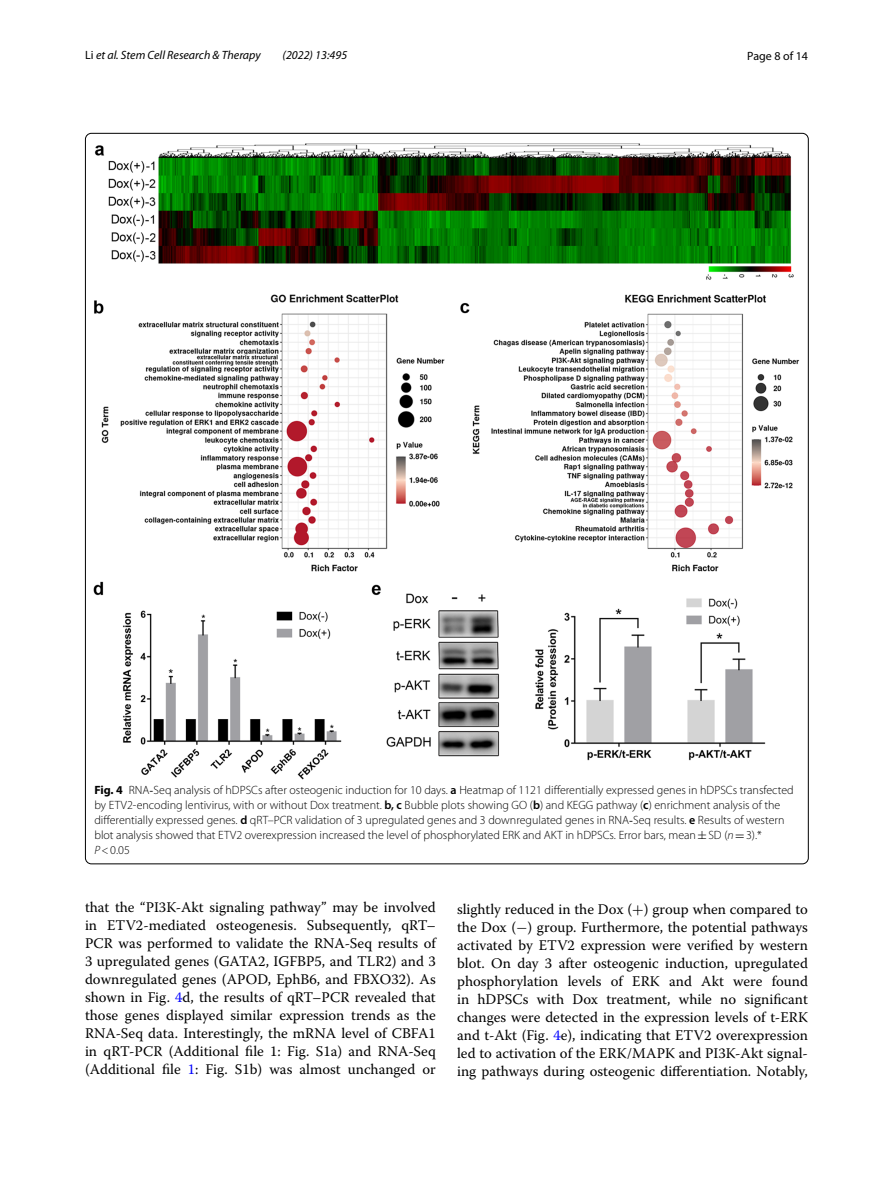
<style>
.page{position:relative;width:893px;height:1187px;background:#fff}
.page>*{position:absolute;margin:0;border:0;box-sizing:border-box;transform-origin:0 0}
.t1{font:14.7px/18px "Warnock Pro";color:#000;text-align:justify}
.t2{font:300 12px/15px "Myriad Pro";color:#000}
.t3{font:italic 12px "Myriad Pro";color:#000}
.t4{font:12px "Myriad Pro";color:#000}
.s1{font-style:normal}
.s2{font-weight:700}
.s3{font-family:"STIX Math";font-weight:400}
.s4{font-weight:600}
.s5{font-family:"MTSY";font-weight:400}
.s6{font-style:italic}
.s7{color:#00f}
.s8{font-family:"MTSY"}
</style>
<div class="page">
<img style="left:94px;top:143px;width:706px;height:636px">
<p class="t3" style="left:85px;top:48px;width:177px"><span class="s1">Li</span> et al. Stem Cell Research &amp; Therapy</p>
<p class="t3" style="left:283px;top:48px;width:66px">(2022) 13:495</p>
<p class="t4" style="left:747px;top:48px;width:62px">Page 8 of 14</p>
<p class="t2" style="left:94px;top:783px;width:701px"><span class="s2">Fig. 4</span> RNA<span class="s3">‐</span>Seq analysis of hDPSCs after osteogenic induction for 10 days. <span class="s4">a</span> Heatmap of 1121 differentially expressed genes in hDPSCs transfected by ETV2-encoding lentivirus, with or without Dox treatment. <span class="s4">b, c</span> Bubble plots showing GO (<span class="s4">b</span>) and KEGG pathway (<span class="s4">c</span>) enrichment analysis of the differentially expressed genes. <span class="s4">d</span> qRT–PCR validation of 3 upregulated genes and 3 downregulated genes in RNA<span class="s3">‐</span>Seq results. <span class="s4">e</span> Results of western blot analysis showed that ETV2 overexpression increased the level of phosphorylated ERK and AKT in hDPSCs. Error bars, mean<span class="s5">±</span>SD (<span class="s6">n</span><span class="s5">=</span>3).* <span class="s6">P</span>&lt;0.05</p>
<p class="t1" style="left:85px;top:897px;width:352px">that the “PI3K-Akt signaling pathway” may be involved in ETV2-mediated osteogenesis. Subsequently, qRT– PCR was performed to validate the RNA-Seq results of 3 upregulated genes (GATA2, IGFBP5, and TLR2) and 3 downregulated genes (APOD, EphB6, and FBXO32). As shown in Fig. <span class="s7">4</span>d, the results of qRT–PCR revealed that those genes displayed similar expression trends as the RNA-Seq data. Interestingly, the mRNA level of CBFA1 in qRT-PCR (Additional file 1: Fig. S1a) and RNA-Seq (Additional file <span class="s7">1</span>: Fig. S1b) was almost unchanged or</p>
<p class="t1" style="left:457px;top:899px;width:352px">slightly reduced in the Dox (<span class="s8">+</span>) group when compared to the Dox (<span class="s8">−</span>) group. Furthermore, the potential pathways activated by ETV2 expression were verified by western blot. On day 3 after osteogenic induction, upregulated phosphorylation levels of ERK and Akt were found in hDPSCs with Dox treatment, while no significant changes were detected in the expression levels of t-ERK and t-Akt (Fig. <span class="s7">4</span>e), indicating that ETV2 overexpression led to activation of the ERK/MAPK and PI3K-Akt signal&shy;ing pathways during osteogenic differentiation. Notably,</p>
</div>
